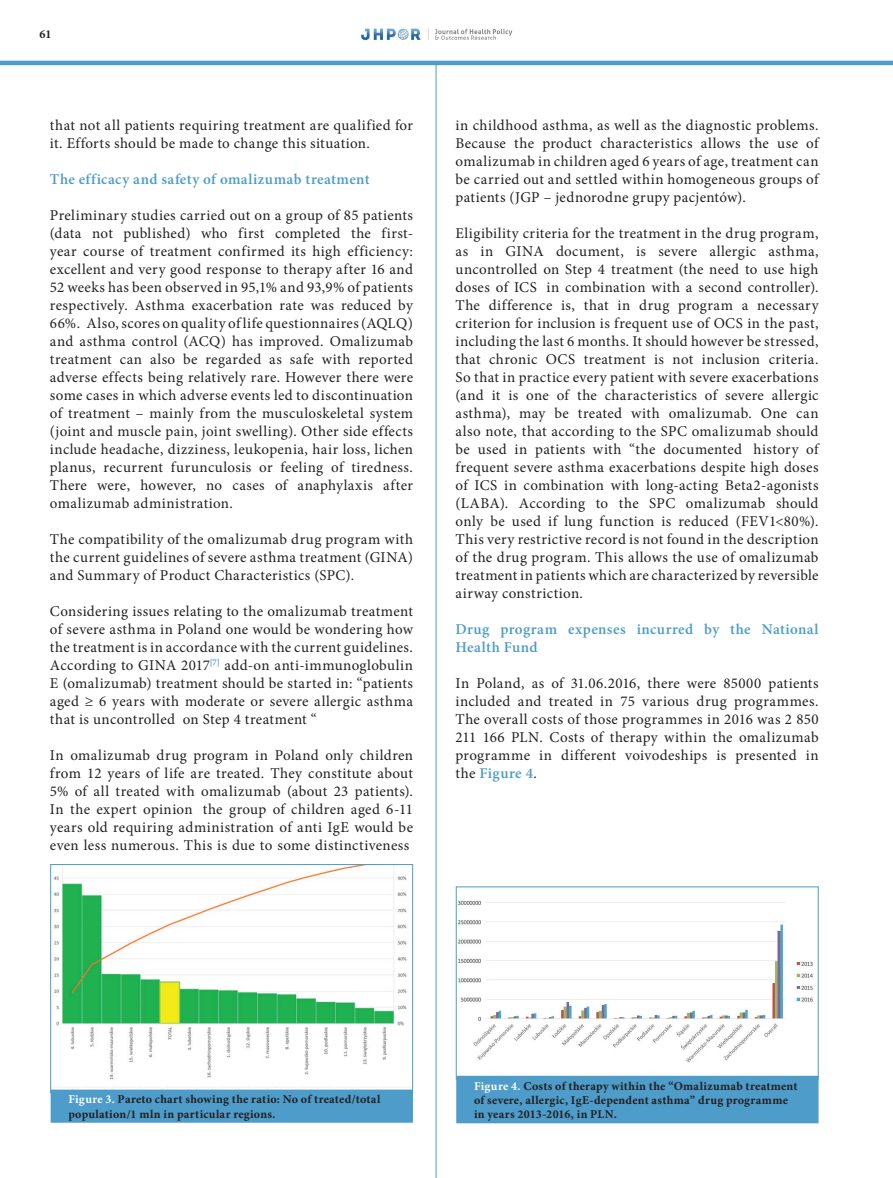
<style>
.page{position:relative;width:893px;height:1178px;background:#fff}
.page>*{position:absolute;margin:0;border:0;box-sizing:border-box;transform-origin:0 0}
.t1{font:15px/18px "Minion Pro";letter-spacing:.025em;color:#231f20;text-align:justify}
.t2{font:600 15px/18px "Minion Pro";letter-spacing:.025em;color:#4d9cc9}
.t3{font:700 12px/14.4px "Minion Pro";letter-spacing:.02em;color:#231f20}
.s1{font-weight:600;color:#4d9cc9}
.s2{color:#fff}
</style>
<div class="page">
<img style="left:361px;top:28px;width:152px;height:13px">
<hr style="left:0;top:61px;width:893px;height:4px;background:#4d9cc9">
<div style="left:51px;top:1090px;width:361px;height:32px;background:#4d9cc9"></div>
<hr style="left:51px;top:1089px;width:362px;height:2px;background:#4d9cc9">
<hr style="left:411px;top:1091px;width:2px;height:30px;background:#4d9cc9">
<hr style="left:51px;top:1121px;width:362px;height:2px;background:#4d9cc9">
<img style="left:53px;top:866px;width:354px;height:214px">
<div style="left:50px;top:864px;width:363px;height:229px;border:1px solid #4d9cc9"></div>
<div style="left:457px;top:1076px;width:361px;height:46px;background:#4d9cc9"></div>
<hr style="left:456px;top:1077px;width:2px;height:45px;background:#4d9cc9">
<hr style="left:456px;top:1122px;width:362px;height:1px;background:#4d9cc9">
<img style="left:458px;top:900px;width:355px;height:162px">
<div style="left:456px;top:887px;width:362px;height:192px;border:1px solid #4d9cc9"></div>
<hr style="left:436px;top:64px;width:1px;height:1114px;background:#4d9cc9">
<p class="t3" style="left:39px;top:27px;width:13px">61</p>
<p class="t1" style="left:50px;top:116px;width:365px">that not all patients requiring treatment are qualified for it. Efforts should be made to change this situation.</p>
<p class="t2" style="left:50px;top:170px;width:321px">The efficacy and safety of omalizumab treatment</p>
<p class="t1" style="left:50px;top:206px;width:365px">Preliminary studies carried out on a group of 85 patients (data not published) who first completed the first&shy;year course of treatment confirmed its high efficiency: excellent and very good response to therapy after 16 and 52 weeks has been observed in 95,1% and 93,9% of patients respectively. Asthma exacerbation rate was reduced by 66%. Also, scores on quality of life questionnaires (AQLQ) and asthma control (ACQ) has improved. Omalizumab treatment can also be regarded as safe with reported adverse effects being relatively rare. However there were some cases in which adverse events led to discontinuation of treatment – mainly from the musculoskeletal system (joint and muscle pain, joint swelling). Other side effects include headache, dizziness, leukopenia, hair loss, lichen planus, recurrent furunculosis or feeling of tiredness.<br>There were, however, no cases of anaphylaxis after omalizumab administration.</p>
<p class="t1" style="left:50px;top:530px;width:365px">The compatibility of the omalizumab drug program with the current guidelines of severe asthma treatment (GINA) and Summary of Product Characteristics (SPC).</p>
<p class="t1" style="left:50px;top:602px;width:365px">Considering issues relating to the omalizumab treatment of severe asthma in Poland one would be wondering how the treatment is in accordance with the current guidelines.<br>According to GINA 2017<sup>[7]</sup> add-on anti-immunoglobulin E (omalizumab) treatment should be started in: “patients aged ≥ 6 years with moderate or severe allergic asthma that is uncontrolled on Step 4 treatment “</p>
<p class="t1" style="left:50px;top:746px;width:365px">In omalizumab drug program in Poland only children from 12 years of life are treated. They constitute about 5% of all treated with omalizumab (about 23 patients).<br>In the expert opinion the group of children aged 6-11 years old requiring administration of anti IgE would be even less numerous. This is due to some distinctiveness</p>
<p class="t1" style="left:455px;top:116px;width:365px">in childhood asthma, as well as the diagnostic problems.<br>Because the product characteristics allows the use of omalizumab in children aged 6 years of age, treatment can be carried out and settled within homogeneous groups of patients (JGP – jednorodne grupy pacjentów).</p>
<p class="t1" style="left:455px;top:224px;width:365px">Eligibility criteria for the treatment in the drug program, as in GINA document, is severe allergic asthma, uncontrolled on Step 4 treatment (the need to use high doses of ICS in combination with a second controller).<br>The difference is, that in drug program a necessary criterion for inclusion is frequent use of OCS in the past, including the last 6 months. It should however be stressed, that chronic OCS treatment is not inclusion criteria.<br>So that in practice every patient with severe exacerbations (and it is one of the characteristics of severe allergic asthma), may be treated with omalizumab. One can also note, that according to the SPC omalizumab should be used in patients with “the documented history of frequent severe asthma exacerbations despite high doses of ICS in combination with long-acting Beta2-agonists (LABA). According to the SPC omalizumab should only be used if lung function is reduced (FEV1&lt;80%).<br>This very restrictive record is not found in the description of the drug program. This allows the use of omalizumab treatment in patients which are characterized by reversible airway constriction.</p>
<p class="t2" style="left:455px;top:620px;width:365px">Drug program expenses incurred by the National<br>Health Fund</p>
<p class="t1" style="left:455px;top:674px;width:365px">In Poland, as of 31.06.2016, there were 85000 patients included and treated in 75 various drug programmes.<br>The overall costs of those programmes in 2016 was 2 850<br>211 166 PLN. Costs of therapy within the omalizumab programme in different voivodeships is presented in the <span class="s1">Figure 4</span>.</p>
<p class="t3" style="left:68px;top:1092px;width:313px"><span class="s2">Figure 3.</span> Pareto chart showing the ratio: No of treated/total population/1 mln in particular regions.</p>
<p class="t3" style="left:474px;top:1078px;width:325px"><span class="s2">Figure 4.</span> Costs of therapy within the “Omalizumab treatment of severe, allergic, IgE-dependent asthma” drug programme in years 2013-2016, in PLN.</p>
</div>
